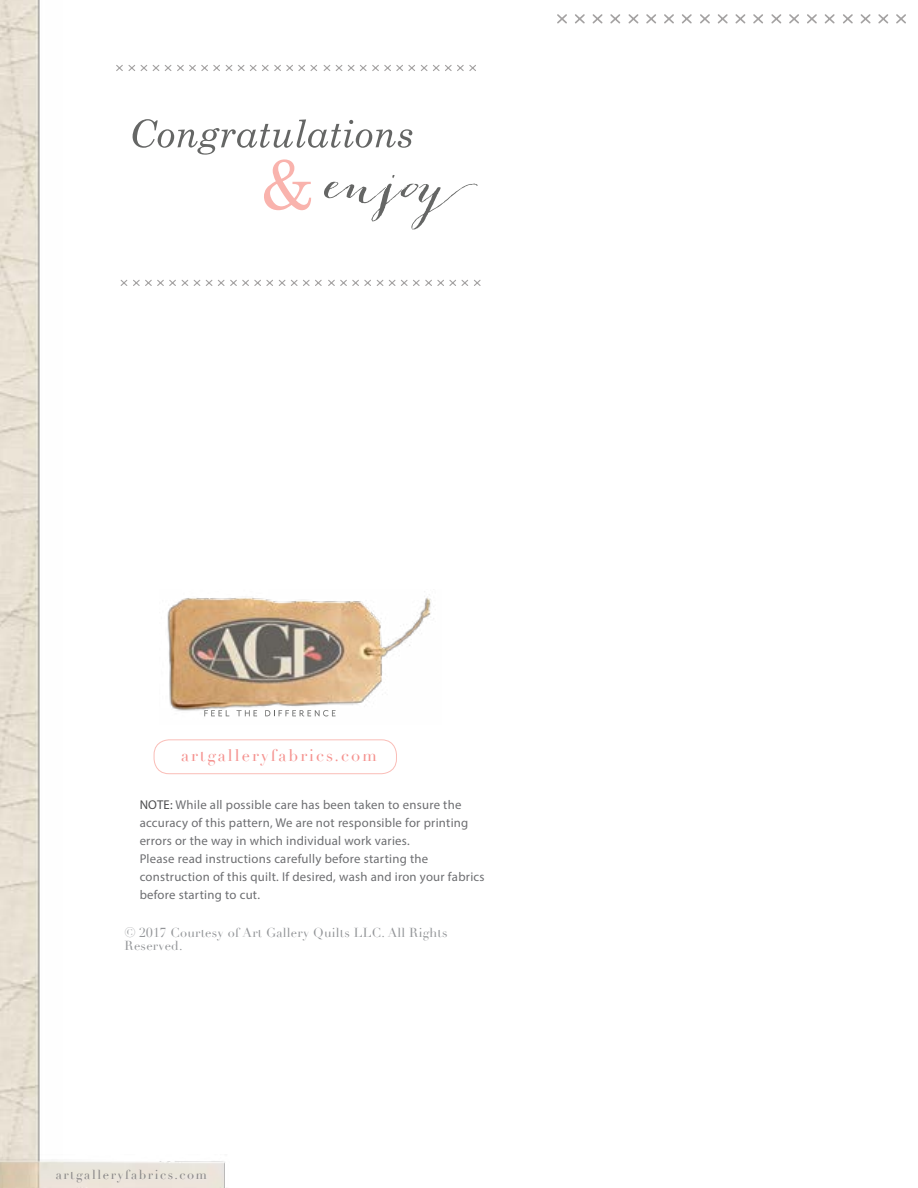
<style>
.page{position:relative;width:918px;height:1188px;background:#fff}
.page>*{position:absolute;margin:0;border:0;box-sizing:border-box;transform-origin:0 0}
.t1{font:16.5px "Didot";letter-spacing:.125em;color:#f5928f}
.t2{font:12.75px/18px "Myriad Pro";letter-spacing:.02em;color:#6d6e71}
.t3{font:12.75px/13.2px "Didot";letter-spacing:.02em;color:#939598}
.t4{font:12.75px "Didot";letter-spacing:.125em;color:#898787}
.s1{color:#4d4d4f}
.s2{font-size:13.5px}
</style>
<div class="page">
<img style="left:0;top:0;width:40px;height:1154px">
<img style="left:0;top:1154px;width:225px;height:34px">
<svg style="left:557px;top:14px;width:349px;height:10px"></svg>
<img style="left:167px;top:594px;width:264px;height:123px">
<div style="left:154px;top:739px;width:243px;height:35px;border:1px solid #fabdb7;border-radius:15px"></div>
<svg style="left:204px;top:710px;width:25px;height:6px"></svg>
<svg style="left:237px;top:710px;width:20px;height:6px"></svg>
<svg style="left:265px;top:710px;width:70px;height:6px"></svg>
<svg style="left:133px;top:119px;width:345px;height:110px"></svg>
<svg style="left:116px;top:65px;width:360px;height:6px"></svg>
<svg style="left:120px;top:279px;width:361px;height:7px"></svg>
<p class="t1" style="left:181px;top:746px;width:197px">artgalleryfabrics.com</p>
<p class="t2" style="left:140px;top:795px;width:346px"><span class="s1">NOTE:</span> While all possible care has been taken to ensure the accuracy of this pattern, We are not responsible for printing errors or the way in which individual work varies.<br>Please read instructions carefully before starting the construction of this quilt. If desired, wash and iron your fabrics before starting to cut.</p>
<p class="t3" style="left:125px;top:926px;width:325px"><span class="s2">©</span> 2017 Courtesy of Art Gallery Quilts LLC. All Rights<br>Reserved.</p>
<p class="t4" style="left:56px;top:1167px;width:153px">artgalleryfabrics.com</p>
</div>
